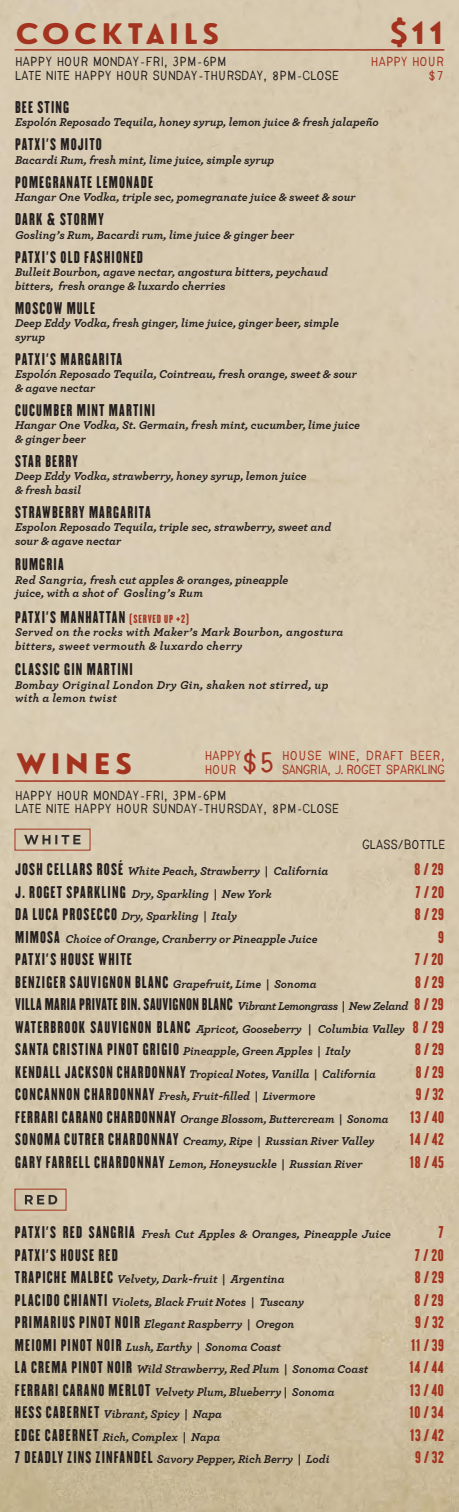
<style>
.page{position:relative;width:459px;height:1512px;background:#fff}
.page>*{position:absolute;margin:0;border:0;box-sizing:border-box;transform-origin:0 0}
.t1{font:33px "Le Havre Rough Primary";letter-spacing:.09em;color:#a3331f}
.t2{font:700 condensed 27px "Savu";color:#a33320}
.t3{font:15px "H.H.Samuel";letter-spacing:.075em;color:#241f1f}
.t4{font:15px/22.5px "H.H.Samuel";letter-spacing:.03em;color:#241f1f;text-align:right}
.t5{font:15px "H.H.Samuel";letter-spacing:.025em;color:#a3331f}
.t6{font:15px "H.H.Samuel";letter-spacing:.025em;color:#a33320}
.t7{font:italic 700 12px/13.5px "Archer";color:#241f1f}
.t8{font:700 condensed 12px/13.5px "Savu";letter-spacing:.03em;color:#241f1f}
.t9{font:italic 700 12px/13.5px "Archer";letter-spacing:.025em;color:#241f1f}
.t10{font:700 condensed 12px/13.5px "Savu";color:#a33320}
.t11{font:700 condensed 12px/13.5px "Savu";letter-spacing:.03em;color:#a33320;text-align:right}
.s1{font-size:10.5px;color:#a33320}
.s2{font-family:"H.H.Samuel";font-weight:400;font-style:normal;font-size:15px}
.s3{font-family:"Archer";font-weight:700;font-style:italic;font-size:12px}
.s4{color:#a3331f}
.s5{font-family:"H.H.Samuel";font-weight:400;font-style:normal;font-size:15px;color:#a3331f}
</style>
<div class="page">
<img style="left:0;top:0;width:459px;height:1512px">
<div style="left:15px;top:829px;width:75px;height:22px;border:1px solid #a3331f"></div>
<div style="left:15px;top:1189px;width:51px;height:22px;border:1px solid #a3331f"></div>
<img style="left:24px;top:835px;width:57px;height:9px">
<img style="left:25px;top:1195px;width:32px;height:9px">
<svg style="left:14px;top:48px;width:431px;height:3px"></svg>
<svg style="left:14px;top:779px;width:432px;height:4px;background:#c39179"></svg>
<h1 class="t1" style="left:15px;top:14px;width:206px">COCKTAILS</h1>
<h1 class="t1" style="left:389px;top:14px;width:57px">$11</h1>
<p class="t11" style="left:371px;top:55px;width:74px">HAPPY HOUR $7</p>
<p class="t8" style="left:15px;top:55px;width:325px">HAPPY HOUR MONDAY-FRI, 3PM-6PM<br>LATE NITE HAPPY HOUR SUNDAY-THURSDAY, 8PM-CLOSE</p>
<p class="t3" style="left:15px;top:97px;width:56px">BEE STING</p>
<p class="t7" style="left:15px;top:114px;width:365px">Espolón Reposado Tequila, honey syrup, lemon juice &amp; fresh jalapeño</p>
<p class="t3" style="left:15px;top:135px;width:88px">PATXI'S MOJITO</p>
<p class="t7" style="left:15px;top:152px;width:261px">Bacardi Rum, fresh mint, lime juice, simple syrup</p>
<p class="t3" style="left:15px;top:172px;width:140px">POMEGRANATE LEMONADE</p>
<p class="t7" style="left:15px;top:189px;width:342px">Hangar One Vodka, triple sec, pomegranate juice &amp; sweet &amp; sour</p>
<p class="t3" style="left:15px;top:210px;width:90px">DARK &amp; STORMY</p>
<p class="t7" style="left:15px;top:227px;width:281px">Gosling’s Rum, Bacardi rum, lime juice &amp; ginger beer</p>
<p class="t3" style="left:15px;top:247px;width:130px">PATXI'S OLD FASHIONED</p>
<p class="t7" style="left:15px;top:264px;width:314px">Bulleit Bourbon, agave nectar, angostura bitters, peychaud bitters, fresh orange &amp; luxardo cherries</p>
<p class="t3" style="left:15px;top:298px;width:82px">MOSCOW MULE</p>
<p class="t7" style="left:15px;top:315px;width:325px">Deep Eddy Vodka, fresh ginger, lime juice, ginger beer, simple syrup</p>
<p class="t3" style="left:15px;top:349px;width:109px">PATXI'S MARGARITA</p>
<p class="t7" style="left:15px;top:366px;width:343px">Espolón Reposado Tequila, Cointreau, fresh orange, sweet &amp; sour &amp; agave nectar</p>
<p class="t3" style="left:15px;top:400px;width:142px">CUCUMBER MINT MARTINI</p>
<p class="t7" style="left:15px;top:417px;width:347px">Hangar One Vodka, St. Germain, fresh mint, cucumber, lime juice &amp; ginger beer</p>
<p class="t3" style="left:15px;top:451px;width:65px">STAR BERRY</p>
<p class="t7" style="left:15px;top:468px;width:293px">Deep Eddy Vodka, strawberry, honey syrup, lemon juice &amp; fresh basil</p>
<p class="t3" style="left:15px;top:502px;width:137px">STRAWBERRY MARGARITA</p>
<p class="t7" style="left:15px;top:519px;width:318px">Espolon Reposado Tequila, triple sec, strawberry, sweet and sour &amp; agave nectar</p>
<p class="t3" style="left:15px;top:555px;width:50px">RUMGRIA</p>
<p class="t7" style="left:15px;top:572px;width:275px">Red Sangria, fresh cut apples &amp; oranges, pineapple juice, with a shot of Gosling’s Rum</p>
<p class="t3" style="left:15px;top:607px;width:176px">PATXI’S MANHATTAN <span class="s1">(SERVED UP +2)</span></p>
<p class="t9" style="left:15px;top:624px;width:330px">Served on the rocks with Maker’s Mark Bourbon, angostura bitters, sweet vermouth &amp; luxardo cherry</p>
<p class="t3" style="left:15px;top:660px;width:119px">CLASSIC GIN MARTINI</p>
<p class="t9" style="left:15px;top:677px;width:315px">Bombay Original London Dry Gin, shaken not stirred, up with a lemon twist</p>
<p class="t11" style="left:205px;top:749px;width:38px;text-align:left">HAPPY<br>HOUR</p>
<h2 class="t2" style="left:242px;top:744px;width:35px">$5</h2>
<p class="t8" style="left:15px;top:788px;width:325px">HAPPY HOUR MONDAY-FRI, 3PM-6PM<br>LATE NITE HAPPY HOUR SUNDAY-THURSDAY, 8PM-CLOSE</p>
<h1 class="t1" style="left:16px;top:744px;width:118px">WINES</h1>
<p class="t10" style="left:282px;top:749px;width:164px">HOUSE WINE, DRAFT BEER,<br>SANGRIA, J. ROGET SPARKLING</p>
<p class="t8" style="left:362px;top:837px;width:84px">GLASS/BOTTLE</p>
<p class="t7" style="left:15px;top:864px;width:315px"><span class="s2">JOSH CELLARS ROSÉ</span> White Peach, Strawberry | California</p>
<p class="t5" style="left:415px;top:860px;width:31px">8 / 29</p>
<p class="t7" style="left:15px;top:886px;width:258px"><span class="s2">J. ROGET SPARKLING</span> Dry, Sparkling | New York</p>
<p class="t5" style="left:415px;top:882px;width:30px">7 / 20</p>
<p class="t7" style="left:15px;top:909px;width:223px"><span class="s2">DA LUCA PROSECCO</span> Dry, Sparkling | Italy</p>
<p class="t5" style="left:415px;top:905px;width:31px">8 / 29</p>
<p class="t7" style="left:15px;top:931px;width:304px"><span class="s2">MIMOSA</span> Choice of Orange, Cranberry or Pineapple Juice</p>
<p class="t5" style="left:438px;top:927px;width:7px">9</p>
<p class="t3" style="left:15px;top:950px;width:118px">PATXI’S HOUSE WHITE</p>
<p class="t5" style="left:415px;top:950px;width:30px">7 / 20</p>
<p class="t3" style="left:15px;top:972px;width:303px">BENZIGER SAUVIGNON BLANC <span class="s3">Grapefruit, Lime | Sonoma</span></p>
<p class="t4" style="left:15px;top:970px;width:430px"><span class="s4">8 / 29<br></span>VILLA MARIA PRIVATE BIN. SAUVIGNON BLANC <span class="s3">Vibrant Lemongrass | New Zeland</span> <span class="s4">8 / 29</span></p>
<p class="t7" style="left:15px;top:1017px;width:430px;line-height:22.5px"><span class="s2">WATERBROOK SAUVIGNON BLANC</span> Apricot, Gooseberry | Columbia Valley <span class="s5">8 / 29<br></span><span class="s2">SANTA CRISTINA PINOT GRIGIO</span> Pineapple, Green Apples | Italy</p>
<p class="t5" style="left:415px;top:1040px;width:30px">8 / 29</p>
<p class="t7" style="left:15px;top:1066px;width:362px"><span class="s2">KENDALL JACKSON CHARDONNAY</span> Tropical Notes, Vanilla | California</p>
<p class="t5" style="left:416px;top:1062px;width:30px">8 / 29</p>
<p class="t7" style="left:15px;top:1089px;width:302px"><span class="s2">CONCANNON CHARDONNAY</span> Fresh, Fruit-filled | Livermore</p>
<p class="t5" style="left:416px;top:1085px;width:30px">9 / 32</p>
<p class="t7" style="left:15px;top:1111px;width:375px"><span class="s2">FERRARI CARANO CHARDONNAY</span> Orange Blossom, Buttercream | Sonoma</p>
<p class="t5" style="left:410px;top:1107px;width:35px">13 / 40</p>
<p class="t7" style="left:15px;top:1134px;width:361px"><span class="s2">SONOMA CUTRER CHARDONNAY</span> Creamy, Ripe | Russian River Valley</p>
<p class="t5" style="left:410px;top:1130px;width:36px">14 / 42</p>
<p class="t7" style="left:15px;top:1156px;width:349px"><span class="s2">GARY FARRELL CHARDONNAY</span> Lemon, Honeysuckle | Russian River</p>
<p class="t5" style="left:410px;top:1152px;width:36px">18 / 45</p>
<p class="t7" style="left:15px;top:1227px;width:378px"><span class="s2">PATXI’S RED SANGRIA</span> Fresh Cut Apples &amp; Oranges, Pineapple Juice</p>
<p class="t5" style="left:439px;top:1223px;width:7px">7</p>
<p class="t3" style="left:15px;top:1245px;width:104px">PATXI’S HOUSE RED</p>
<p class="t5" style="left:415px;top:1245px;width:30px">7 / 20</p>
<p class="t7" style="left:15px;top:1272px;width:271px"><span class="s2">TRAPICHE MALBEC</span> Velvety, Dark-fruit | Argentina</p>
<p class="t5" style="left:415px;top:1268px;width:31px">8 / 29</p>
<p class="t7" style="left:15px;top:1294px;width:291px"><span class="s2">PLACIDO CHIANTI</span> Violets, Black Fruit Notes | Tuscany</p>
<p class="t6" style="left:415px;top:1290px;width:31px">8 / 29</p>
<p class="t7" style="left:15px;top:1317px;width:281px"><span class="s2">PRIMARIUS PINOT NOIR</span> Elegant Raspberry | Oregon</p>
<p class="t6" style="left:415px;top:1313px;width:30px">9 / 32</p>
<p class="t7" style="left:15px;top:1339px;width:268px"><span class="s2">MEIOMI PINOT NOIR</span> Lush, Earthy | Sonoma Coast</p>
<p class="t6" style="left:411px;top:1335px;width:34px">11 / 39</p>
<p class="t7" style="left:15px;top:1362px;width:355px"><span class="s2">LA CREMA PINOT NOIR</span> Wild Strawberry, Red Plum | Sonoma Coast</p>
<p class="t5" style="left:410px;top:1358px;width:36px">14 / 44</p>
<p class="t7" style="left:15px;top:1384px;width:321px"><span class="s2">FERRARI CARANO MERLOT</span> Velvety Plum, Blueberry | Sonoma</p>
<p class="t6" style="left:410px;top:1380px;width:36px">13 / 40</p>
<p class="t7" style="left:15px;top:1407px;width:209px"><span class="s2">HESS CABERNET</span> Vibrant, Spicy | Napa</p>
<p class="t6" style="left:409px;top:1403px;width:36px">10 / 34</p>
<p class="t7" style="left:15px;top:1429px;width:207px"><span class="s2">EDGE CABERNET</span> Rich, Complex | Napa</p>
<p class="t6" style="left:410px;top:1425px;width:36px">13 / 42</p>
<p class="t7" style="left:15px;top:1452px;width:316px"><span class="s2">7 DEADLY ZINS ZINFANDEL</span> Savory Pepper, Rich Berry | Lodi</p>
<p class="t5" style="left:415px;top:1448px;width:30px">9 / 32</p>
</div>
